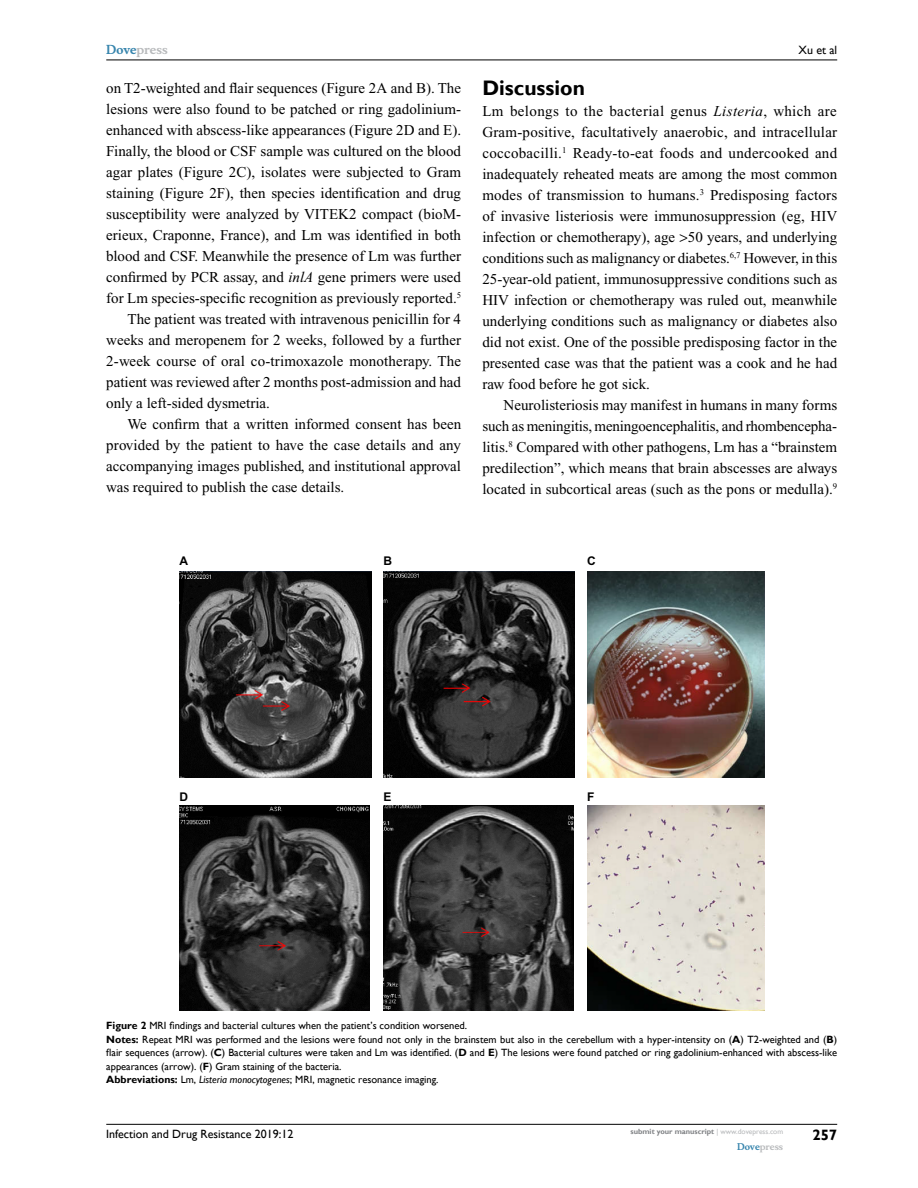
<style>
.page{position:relative;width:918px;height:1188px;background:#fff}
.page>*{position:absolute;margin:0;border:0;box-sizing:border-box;transform-origin:0 0}
.t1{font:700 21px "Gill Sans";color:#000}
.t2{font:15px/21px "Times New Roman";color:#000;text-align:justify}
.t3{font:700 15px "Gill Sans";color:#000}
.t4{font:12px "Gill Sans";color:#000}
.t5{font:700 12px "Musee";color:#b8babc}
.t6{font:700 12px "Arial";color:#000}
.t7{font:10.5px/13.5px "Gill Sans";color:#000}
.t8{font:700 9px "Musee";color:#b8babc}
.t9{font:700 7.5px "Gill Sans";color:#808285}
.s1{color:#3785ad}
.s2{font-style:italic}
.s3{font-style:inherit}
.s4{font-weight:700}
.s5{font-weight:400;color:#b8babc}
</style>
<div class="page">
<hr style="left:106px;top:1124px;width:731px;height:1px;background:#000">
<hr style="left:106px;top:60px;width:731px;height:1px;background:#000">
<img style="left:179px;top:572px;width:192px;height:205px">
<img style="left:587px;top:572px;width:177px;height:205px">
<img style="left:383px;top:572px;width:192px;height:205px">
<img style="left:179px;top:805px;width:191px;height:205px">
<img style="left:383px;top:805px;width:191px;height:205px">
<img style="left:587px;top:805px;width:177px;height:205px">
<p class="t5" style="left:106px;top:43px;width:63px"><span class="s1">Dove</span>press</p>
<p class="t2" style="left:106px;top:77px;width:356px">on T2-weighted and flair sequences (Figure 2A and B). The</p>
<p class="t2" style="left:106px;top:98px;width:356px">lesions were also found to be patched or ring gadolinium-</p>
<p class="t2" style="left:106px;top:119px;width:356px">enhanced with abscess-like appearances (Figure 2D and E).</p>
<p class="t2" style="left:106px;top:140px;width:356px">Finally, the blood or CSF sample was cultured on the blood</p>
<p class="t2" style="left:106px;top:161px;width:356px">agar plates (Figure 2C), isolates were subjected to Gram</p>
<p class="t2" style="left:106px;top:182px;width:356px">staining (Figure 2F), then species identification and drug</p>
<p class="t2" style="left:106px;top:203px;width:356px">susceptibility were analyzed by VITEK2 compact (bioM-</p>
<p class="t2" style="left:106px;top:224px;width:356px">erieux, Craponne, France), and Lm was identified in both</p>
<p class="t2" style="left:106px;top:245px;width:356px">blood and CSF. Meanwhile the presence of Lm was further</p>
<p class="t2" style="left:106px;top:266px;width:356px">confirmed by PCR assay, and <span class="s2">inlA</span> gene primers were used</p>
<p class="t2" style="left:106px;top:287px;width:356px">for Lm species-specific recognition as previously reported.<sup>5</sup></p>
<p class="t2" style="left:128px;top:308px;width:335px">The patient was treated with intravenous penicillin for <span class="s3">4</span></p>
<p class="t2" style="left:106px;top:329px;width:356px"><span class="s3">weeks</span> and meropenem for <span class="s3">2 weeks</span>, followed by a further</p>
<p class="t2" style="left:106px;top:350px;width:356px">2-week course of oral co-trimoxazole monotherapy. The</p>
<p class="t2" style="left:106px;top:371px;width:356px">patient was reviewed after 2 months post-admission and had</p>
<p class="t2" style="left:106px;top:392px;width:165px">only a left-sided dysmetria.</p>
<p class="t2" style="left:128px;top:413px;width:335px">We confirm that a written informed consent has been</p>
<p class="t2" style="left:106px;top:434px;width:356px">provided by the patient to have the case details and any</p>
<p class="t2" style="left:106px;top:455px;width:356px">accompanying images published, and institutional approval</p>
<p class="t2" style="left:106px;top:476px;width:240px">was required to publish the case details.</p>
<p class="t4" style="left:799px;top:43px;width:40px">Xu et al</p>
<h1 class="t1" style="left:482px;top:76px;width:104px">Discussion</h1>
<p class="t2" style="left:482px;top:101px;width:357px">Lm belongs to the bacterial genus <span class="s2">Listeria</span>, which are Gram-positive, facultatively anaerobic, and intracellular coccobacilli.<sup>1</sup> Ready-to-eat foods and undercooked and inadequately reheated meats are among the most common modes of transmission to humans.<sup>3</sup> Predisposing factors of invasive listeriosis were immunosuppression (eg, HIV infection or chemotherapy), age 50 years, and underlying conditions such as malignancy or diabetes.<sup>6,7</sup> However, in this 25-year-old patient, immunosuppressive conditions such as HIV infection or chemotherapy was ruled out, meanwhile underlying conditions such as malignancy or diabetes also did not exist. One of the possible predisposing factor in the presented case was that the patient was a cook and he had raw food before he got sick.</p>
<p class="t2" style="left:482px;top:395px;width:356px;text-indent:21px">Neurolisteriosis may manifest in humans in many forms such as meningitis, meningoencephalitis, and rhombencepha&shy;litis.<sup>8</sup> Compared with other pathogens, Lm has a “brainstem predilection”, which means that brain abscesses are always located in subcortical areas (such as the pons or medulla).<sup>9</sup></p>
<p class="t6" style="left:179px;top:553px;width:10px">A</p>
<p class="t6" style="left:383px;top:553px;width:10px">B</p>
<p class="t6" style="left:587px;top:553px;width:10px">C</p>
<p class="t6" style="left:179px;top:788px;width:10px">D</p>
<p class="t6" style="left:383px;top:788px;width:10px">E</p>
<p class="t6" style="left:587px;top:788px;width:9px">F</p>
<p class="t7" style="left:106px;top:1019px;width:732px"><span class="s4">Figure 2</span> MRI findings and bacterial cultures when the patient’s condition worsened.<br><span class="s4">Notes:</span> Repeat MRI was performed and the lesions were found not only in the brainstem but also in the cerebellum with a hyper-intensity on (<span class="s4">A</span>) T2-weighted and (<span class="s4">B</span>) flair sequences (arrow). (<span class="s4">C</span>) Bacterial cultures were taken and Lm was identified. (<span class="s4">D</span> and <span class="s4">E</span>) The lesions were found patched or ring gadolinium-enhanced with abscess-like appearances (arrow). (<span class="s4">F</span>) Gram staining of the bacteria.<br><span class="s4">Abbreviations:</span> Lm, <span class="s2">Listeria monocytogenes</span>; MRI, magnetic resonance imaging.</p>
<p class="t4" style="left:106px;top:1127px;width:189px">Infection and Drug Resistance 2019:12</p>
<p class="t9" style="left:631px;top:1127px;width:154px">submit your manuscript <span class="s5">| www.dovepress.com</span></p>
<p class="t8" style="left:737px;top:1141px;width:48px"><span class="s1">Dove</span>press</p>
<p class="t3" style="left:812px;top:1126px;width:26px">257</p>
</div>
